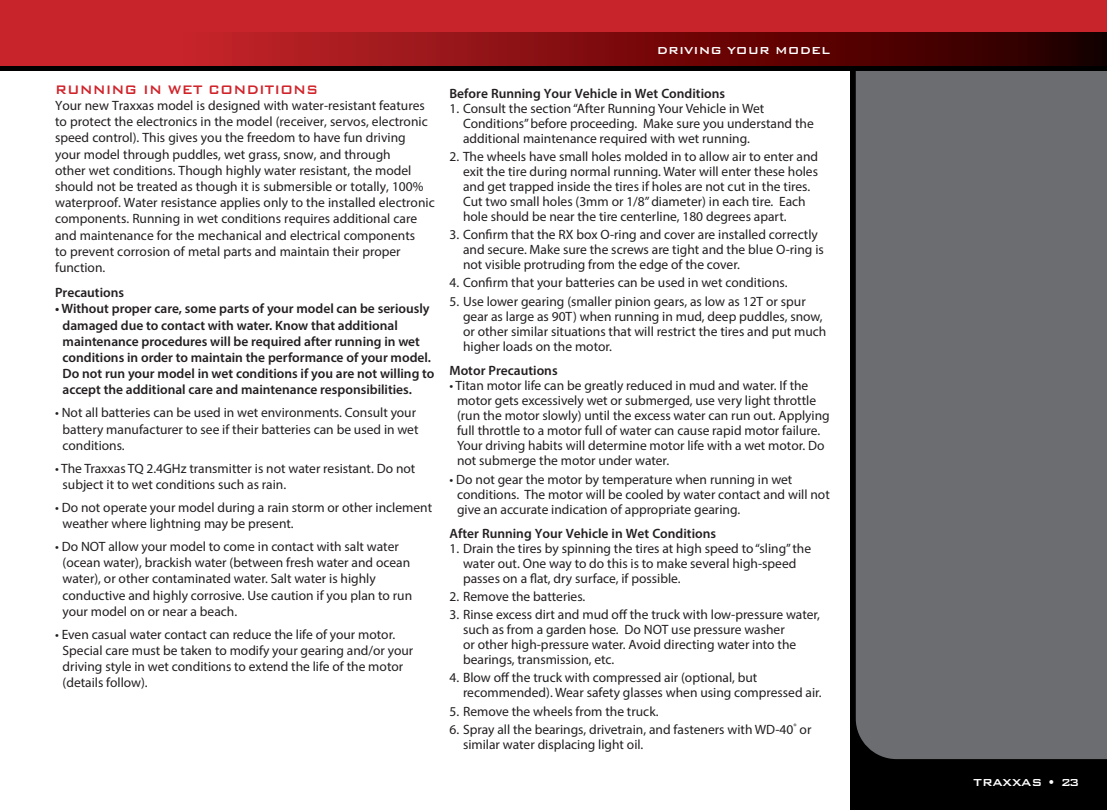
<style>
.page{position:relative;width:1107px;height:810px;background:#fff}
.page>*{position:absolute;margin:0;border:0;box-sizing:border-box;transform-origin:0 0}
.t1{font:500 16.5px "Bank Gothic BT";color:#d1232a;scale:.91 1}
.t2{font:13.5px/15px "Myriad Pro";color:#231f20}
.t3{font:600 13.5px/16.2px "Myriad Pro";color:#231f20}
.t4{font:500 13.5px "Bank Gothic BT";color:#fff}
.t5{font:500 13.5px "Bank Gothic BT";letter-spacing:-.02em;color:#fff}
</style>
<div class="page">
<div style="left:850px;top:13px;width:257px;height:797px;background:#000"></div>
<div style="left:856px;top:71px;width:251px;height:688px;background:#6c6d70"></div>
<div style="left:0;top:0;width:1107px;height:70px;background:#000"></div>
<div style="left:0;top:0;width:1107px;height:51px;background:#c8242b"></div>
<svg style="left:0;top:32px;width:1107px;height:34px;background:#831013"></svg>
<p class="t1" style="left:55px;top:81px;width:291px">RUNNING IN WET CONDITIONS</p>
<p class="t2" style="left:55px;top:97px;width:381px;line-height:16.2px">Your new Traxxas model is designed with water-resistant features to protect the electronics in the model (receiver, servos, electronic speed control). This gives you the freedom to have fun driving your model through puddles, wet grass, snow, and through<br>other wet conditions. Though highly water resistant, the model should not be treated as though it is submersible or totally, 100% waterproof. Water resistance applies only to the installed electronic components. Running in wet conditions requires additional care and maintenance for the mechanical and electrical components<br>to prevent corrosion of metal parts and maintain their proper function.</p>
<p class="t3" style="left:55px;top:284px;width:71px">Precautions</p>
<p class="t3" style="left:63px;top:300px;width:373px;text-indent:-8px">• Without proper care, some parts of your model can be seriously damaged due to contact with water. Know that additional maintenance procedures will be required after running in wet conditions in order to maintain the performance of your model.<br>Do not run your model in wet conditions if you are not willing to accept the additional care and maintenance responsibilities.</p>
<p class="t2" style="left:63px;top:405px;width:357px;line-height:16.2px;text-indent:-8px">• Not all batteries can be used in wet environments. Consult your battery manufacturer to see if their batteries can be used in wet conditions.</p>
<p class="t2" style="left:63px;top:460px;width:354px;line-height:16.2px;text-indent:-8px">• The Traxxas TQ 2.4GHz transmitter is not water resistant. Do not subject it to wet conditions such as rain.</p>
<p class="t2" style="left:63px;top:499px;width:371px;line-height:16.2px;text-indent:-8px">• Do not operate your model during a rain storm or other inclement weather where lightning may be present.</p>
<p class="t2" style="left:63px;top:538px;width:351px;line-height:16.2px;text-indent:-8px">• Do NOT allow your model to come in contact with salt water (ocean water), brackish water (between fresh water and ocean water), or other contaminated water. Salt water is highly conductive and highly corrosive. Use caution if you plan to run your model on or near a beach.</p>
<p class="t2" style="left:63px;top:626px;width:352px;line-height:16.2px;text-indent:-8px">• Even casual water contact can reduce the life of your motor.<br>Special care must be taken to modify your gearing and/or your driving style in wet conditions to extend the life of the motor (details follow).</p>
<p class="t4" style="left:657px;top:43px;width:175px">DRIVING YOUR MODEL</p>
<p class="t3" style="left:450px;top:85px;width:277px">Before Running Your Vehicle in Wet Conditions</p>
<p class="t2" style="left:463px;top:100px;width:352px;text-indent:-14px">1. Consult the section “After Running Your Vehicle in Wet<br>Conditions” before proceeding. Make sure you understand the additional maintenance required with wet running.</p>
<p class="t2" style="left:463px;top:149px;width:357px;text-indent:-14px">2. The wheels have small holes molded in to allow air to enter and exit the tire during normal running. Water will enter these holes and get trapped inside the tires if holes are not cut in the tires.<br>Cut two small holes (3mm or 1/8” diameter) in each tire. Each hole should be near the tire centerline, 180 degrees apart.</p>
<p class="t2" style="left:463px;top:227px;width:362px;text-indent:-14px">3. Confirm that the RX box O-ring and cover are installed correctly and secure. Make sure the screws are tight and the blue O-ring is not visible protruding from the edge of the cover.</p>
<p class="t2" style="left:450px;top:275px;width:339px">4. Confirm that your batteries can be used in wet conditions.</p>
<p class="t2" style="left:463px;top:293px;width:365px;text-indent:-14px">5. Use lower gearing (smaller pinion gears, as low as 12T or spur gear as large as 90T) when running in mud, deep puddles, snow, or other similar situations that will restrict the tires and put much higher loads on the motor.</p>
<p class="t3" style="left:450px;top:362px;width:110px">Motor Precautions</p>
<p class="t2" style="left:457px;top:377px;width:374px;text-indent:-8px">• Titan motor life can be greatly reduced in mud and water. If the motor gets excessively wet or submerged, use very light throttle (run the motor slowly) until the excess water can run out. Applying full throttle to a motor full of water can cause rapid motor failure.<br>Your driving habits will determine motor life with a wet motor. Do not submerge the motor under water.</p>
<p class="t2" style="left:457px;top:471px;width:374px;text-indent:-8px">• Do not gear the motor by temperature when running in wet conditions. The motor will be cooled by water contact and will not give an accurate indication of appropriate gearing.</p>
<p class="t3" style="left:450px;top:525px;width:268px">After Running Your Vehicle in Wet Conditions</p>
<p class="t2" style="left:463px;top:540px;width:350px;text-indent:-14px">1. Drain the tires by spinning the tires at high speed to “sling” the water out. One way to do this is to make several high-speed passes on a flat, dry surface, if possible.</p>
<p class="t2" style="left:450px;top:589px;width:137px">2. Remove the batteries.</p>
<p class="t2" style="left:463px;top:607px;width:359px;text-indent:-14px">3. Rinse excess dirt and mud off the truck with low-pressure water, such as from a garden hose. Do NOT use pressure washer<br>or other high-pressure water. Avoid directing water into the bearings, transmission, etc.</p>
<p class="t2" style="left:463px;top:670px;width:360px;text-indent:-14px">4. Blow off the truck with compressed air (optional, but recommended). Wear safety glasses when using compressed air.</p>
<p class="t2" style="left:450px;top:703px;width:211px">5. Remove the wheels from the truck.</p>
<p class="t2" style="left:463px;top:722px;width:350px;text-indent:-13px">6. Spray all the bearings, drivetrain, and fasteners with WD-40<sup>®</sup> or similar water displacing light oil.</p>
<p class="t5" style="left:974px;top:775px;width:107px">TRAXXAS • 23</p>
</div>
